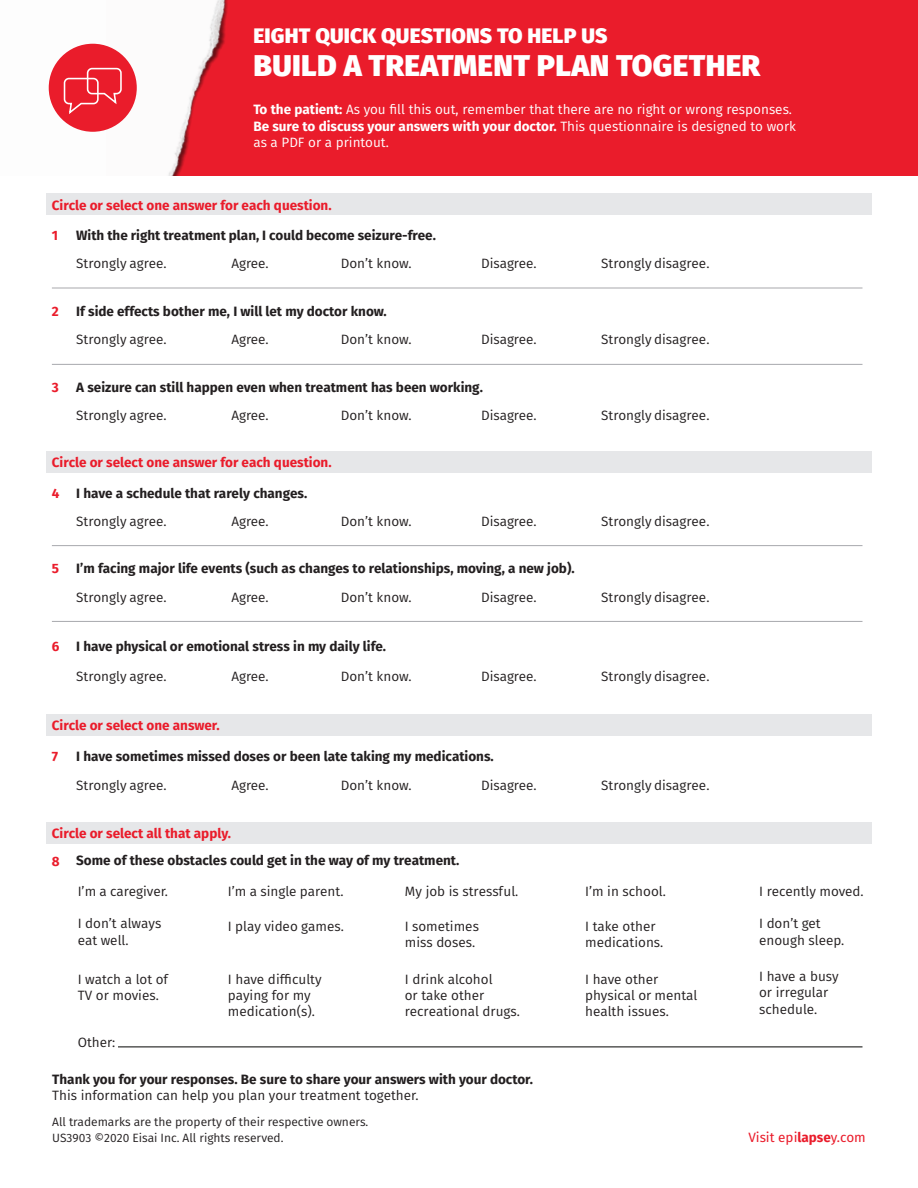
<style>
.page{position:relative;width:918px;height:1188px;background:#fff}
.page>*{position:absolute;margin:0;border:0;box-sizing:border-box;transform-origin:0 0}
.t1{font:800 30px "Fira Sans";letter-spacing:.01em;color:#fff}
.t2{font:800 21px "Fira Sans";letter-spacing:.01em;color:#fff}
.t3{font:13.5px/16.2px "Fira Sans";color:#231f20}
.t4{font:700 13.5px "Fira Sans";color:#231f20}
.t5{font:13.5px/16.5px "Fira Sans";color:#fff}
.t6{font:700 13.5px "Fira Sans";color:#ea1c2b}
.t7{font:13.5px "Fira Sans";color:#ea1c2b}
.t8{font:12px/15.8px "Fira Sans";color:#231f20}
.s1{font-weight:700}
</style>
<div class="page">
<div style="left:106px;top:0;width:812px;height:176px;background:#ea1c2b"></div>
<img style="left:48px;top:0;width:180px;height:176px">
<div style="left:46px;top:194px;width:826px;height:21px;background:#e6e7e9"></div>
<div style="left:46px;top:451px;width:826px;height:21px;background:#e6e7e9"></div>
<div style="left:46px;top:715px;width:826px;height:21px;background:#e6e7e9"></div>
<div style="left:46px;top:822px;width:826px;height:21px;background:#e6e7e9"></div>
<hr style="left:52px;top:288px;width:811px;height:1px;background:#a8a9ad">
<hr style="left:52px;top:545px;width:811px;height:1px;background:#a8a9ad">
<hr style="left:52px;top:621px;width:811px;height:1px;background:#a8a9ad">
<hr style="left:118px;top:1047px;width:745px;height:1px;background:#040503">
<hr style="left:52px;top:364px;width:811px;height:1px;background:#a8a9ad">
<div style="left:49px;top:44px;width:88px;height:88px;background:#ea1c2b;border-radius:50%"></div>
<svg style="left:63px;top:67px;width:59px;height:47px"></svg>
<h2 class="t2" style="left:253px;top:21px;width:356px">EIGHT QUICK QUESTIONS TO HELP US</h2>
<h1 class="t1" style="left:254px;top:45px;width:508px">BUILD A TREATMENT PLAN TOGETHER</h1>
<p class="t5" style="left:253px;top:101px;width:544px"><span class="s1">To the patient:</span> As you fill this out, remember that there are no right or wrong responses.<br><span class="s1">Be sure to discuss your answers with your doctor.</span> This questionnaire is designed to work as a PDF or a printout.</p>
<p class="t6" style="left:52px;top:196px;width:281px">Circle or select one answer for each question.</p>
<p class="t6" style="left:52px;top:225px;width:8px">1</p>
<p class="t4" style="left:76px;top:225px;width:361px">With the right treatment plan, I could become seizure-free.</p>
<p class="t3" style="left:76px;top:255px;width:92px">Strongly agree.</p>
<p class="t3" style="left:232px;top:255px;width:39px">Agree.</p>
<p class="t3" style="left:341px;top:255px;width:72px">Don’t know.</p>
<p class="t3" style="left:481px;top:255px;width:57px">Disagree.</p>
<p class="t6" style="left:52px;top:302px;width:8px">2</p>
<p class="t4" style="left:76px;top:302px;width:312px">If side effects bother me, I will let my doctor know.</p>
<p class="t3" style="left:76px;top:332px;width:92px">Strongly agree.</p>
<p class="t3" style="left:232px;top:332px;width:39px">Agree.</p>
<p class="t3" style="left:341px;top:332px;width:72px">Don’t know.</p>
<p class="t3" style="left:481px;top:332px;width:57px">Disagree.</p>
<p class="t6" style="left:52px;top:378px;width:9px">3</p>
<p class="t4" style="left:76px;top:378px;width:408px">A seizure can still happen even when treatment has been working.</p>
<p class="t3" style="left:76px;top:407px;width:92px">Strongly agree.</p>
<p class="t3" style="left:232px;top:407px;width:39px">Agree.</p>
<p class="t3" style="left:341px;top:407px;width:72px">Don’t know.</p>
<p class="t3" style="left:481px;top:407px;width:57px">Disagree.</p>
<p class="t6" style="left:52px;top:452px;width:281px">Circle or select one answer for each question.</p>
<p class="t6" style="left:52px;top:483px;width:9px">4</p>
<p class="t4" style="left:76px;top:484px;width:233px">I have a schedule that rarely changes.</p>
<p class="t3" style="left:76px;top:513px;width:92px">Strongly agree.</p>
<p class="t3" style="left:232px;top:513px;width:39px">Agree.</p>
<p class="t3" style="left:341px;top:513px;width:72px">Don’t know.</p>
<p class="t3" style="left:481px;top:513px;width:57px">Disagree.</p>
<p class="t6" style="left:52px;top:559px;width:9px">5</p>
<p class="t4" style="left:76px;top:559px;width:500px">I’m facing major life events (such as changes to relationships, moving, a new job).</p>
<p class="t3" style="left:76px;top:589px;width:92px">Strongly agree.</p>
<p class="t3" style="left:232px;top:589px;width:39px">Agree.</p>
<p class="t3" style="left:341px;top:589px;width:72px">Don’t know.</p>
<p class="t3" style="left:481px;top:589px;width:57px">Disagree.</p>
<p class="t6" style="left:52px;top:637px;width:9px">6</p>
<p class="t4" style="left:76px;top:636px;width:311px">I have physical or emotional stress in my daily life.</p>
<p class="t3" style="left:76px;top:668px;width:92px">Strongly agree.</p>
<p class="t3" style="left:232px;top:668px;width:39px">Agree.</p>
<p class="t3" style="left:341px;top:668px;width:72px">Don’t know.</p>
<p class="t3" style="left:481px;top:668px;width:57px">Disagree.</p>
<p class="t6" style="left:52px;top:716px;width:169px">Circle or select one answer.</p>
<p class="t6" style="left:52px;top:747px;width:8px">7</p>
<p class="t4" style="left:76px;top:747px;width:419px">I have sometimes missed doses or been late taking my medications.</p>
<p class="t3" style="left:76px;top:777px;width:92px">Strongly agree.</p>
<p class="t3" style="left:232px;top:777px;width:39px">Agree.</p>
<p class="t3" style="left:341px;top:777px;width:72px">Don’t know.</p>
<p class="t3" style="left:481px;top:777px;width:57px">Disagree.</p>
<p class="t6" style="left:52px;top:823px;width:181px">Circle or select all that apply.</p>
<p class="t6" style="left:52px;top:851px;width:9px">8</p>
<p class="t4" style="left:76px;top:851px;width:385px">Some of these obstacles could get in the way of my treatment.</p>
<p class="t3" style="left:601px;top:255px;width:110px">Strongly disagree.</p>
<p class="t3" style="left:601px;top:332px;width:110px">Strongly disagree.</p>
<p class="t3" style="left:601px;top:407px;width:110px">Strongly disagree.</p>
<p class="t3" style="left:601px;top:513px;width:110px">Strongly disagree.</p>
<p class="t3" style="left:601px;top:589px;width:110px">Strongly disagree.</p>
<p class="t3" style="left:601px;top:668px;width:110px">Strongly disagree.</p>
<p class="t3" style="left:601px;top:777px;width:110px">Strongly disagree.</p>
<p class="t3" style="left:78px;top:884px;width:92px">I’m a caregiver.</p>
<p class="t3" style="left:228px;top:884px;width:117px">I’m a single parent.</p>
<p class="t3" style="left:405px;top:884px;width:115px">My job is stressful.</p>
<p class="t3" style="left:585px;top:884px;width:82px">I’m in school.</p>
<p class="t3" style="left:759px;top:884px;width:106px">I recently moved.</p>
<p class="t3" style="left:759px;top:916px;width:87px">I don’t get enough sleep.</p>
<p class="t3" style="left:759px;top:968px;width:81px">I have a busy or irregular schedule.</p>
<p class="t3" style="left:78px;top:916px;width:85px">I don’t always eat well.</p>
<p class="t3" style="left:78px;top:971px;width:92px">I watch a lot of<br>TV or movies.</p>
<p class="t3" style="left:228px;top:918px;width:118px">I play video games.</p>
<p class="t3" style="left:228px;top:971px;width:95px">I have difficulty paying for my medication(s).</p>
<p class="t3" style="left:405px;top:918px;width:76px">I sometimes miss doses.</p>
<p class="t3" style="left:405px;top:971px;width:117px">I drink alcohol<br>or take other recreational drugs.</p>
<p class="t3" style="left:585px;top:918px;width:80px">I take other medications.</p>
<p class="t3" style="left:585px;top:971px;width:114px">I have other physical or mental health issues.</p>
<p class="t3" style="left:78px;top:1034px;width:39px">Other:</p>
<p class="t4" style="left:52px;top:1070px;width:482px">Thank you for your responses. Be sure to share your answers with your doctor.</p>
<p class="t3" style="left:52px;top:1087px;width:368px">This information can help you plan your treatment together.</p>
<p class="t8" style="left:52px;top:1114px;width:318px">All trademarks are the property of their respective owners.<br>US3903 ©2020 Eisai Inc. All rights reserved.</p>
<p class="t7" style="left:748px;top:1127px;width:119px">Visit epi<span class="s1">lapse</span>y.com</p>
</div>
